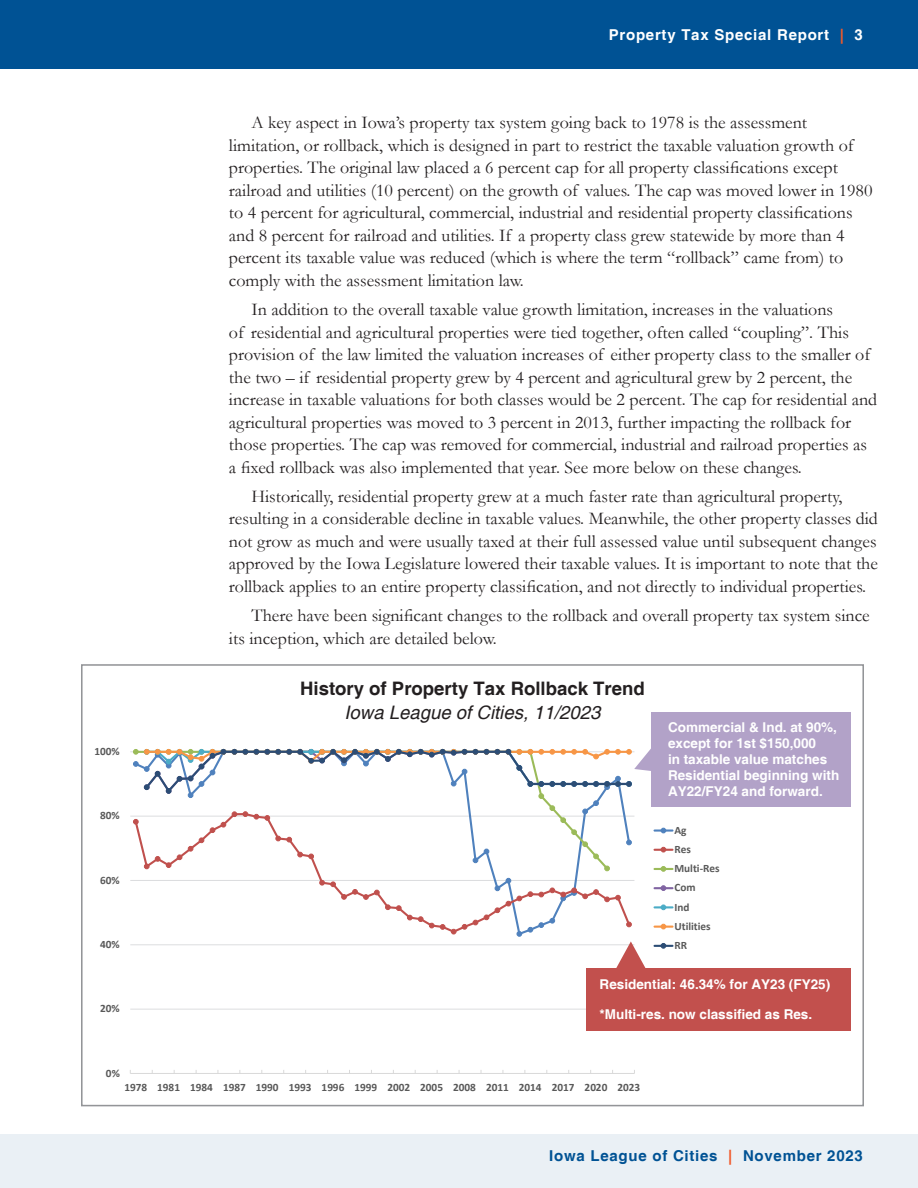
<style>
.page{position:relative;width:918px;height:1188px;background:#fff}
.page>*{position:absolute;margin:0;border:0;box-sizing:border-box;transform-origin:0 0}
.Body_Text{font:700 18.6px "Helvetica";color:#231f20}
.Body_Text-2{font:italic 18.6px "Helvetica";color:#231f20}
.Body_Text-3{font:18px/22.5px "Garamond";color:#231f20}
.t1{font:700 15px "Helvetica";letter-spacing:.05em;color:#005294}
.t2{font:700 15px "Helvetica";letter-spacing:.05em;color:#fff}
.Body_Text-4{font:700 13.5px/16.2px "Helvetica";color:#fff}
.t3{font:700 11.25px/19.2px "Calibri";letter-spacing:.005em;color:#595959}
.s1{color:#f1592a}
</style>
<div class="page">
<div style="left:0;top:0;width:918px;height:69px;background:#005294"></div>
<div style="left:0;top:1134px;width:918px;height:54px;background:#eaf0f5"></div>
<hr style="left:130px;top:1009px;width:504px;height:1px;background:#dcdddf">
<hr style="left:130px;top:944px;width:504px;height:1px;background:#dcdddf">
<hr style="left:130px;top:880px;width:504px;height:1px;background:#dcdddf">
<hr style="left:130px;top:816px;width:504px;height:1px;background:#dcdddf">
<hr style="left:130px;top:751px;width:504px;height:1px;background:#dcdddf">
<hr style="left:130px;top:1073px;width:504px;height:1px;background:#d9d9d9">
<svg style="left:517px;top:934px;width:5px;height:3px"></svg>
<svg style="left:133px;top:812px;width:499px;height:122px"></svg>
<svg style="left:319px;top:880px;width:104px;height:42px"></svg>
<svg style="left:429px;top:923px;width:5px;height:5px"></svg>
<svg style="left:440px;top:924px;width:5px;height:6px"></svg>
<svg style="left:451px;top:929px;width:5px;height:5px"></svg>
<svg style="left:462px;top:924px;width:5px;height:6px"></svg>
<svg style="left:473px;top:920px;width:5px;height:5px"></svg>
<svg style="left:484px;top:915px;width:5px;height:5px"></svg>
<svg style="left:495px;top:908px;width:5px;height:5px"></svg>
<svg style="left:506px;top:901px;width:5px;height:5px"></svg>
<svg style="left:517px;top:896px;width:5px;height:5px"></svg>
<svg style="left:528px;top:891px;width:5px;height:6px"></svg>
<svg style="left:539px;top:892px;width:5px;height:5px"></svg>
<svg style="left:550px;top:888px;width:5px;height:5px"></svg>
<svg style="left:561px;top:888px;width:60px;height:14px"></svg>
<svg style="left:626px;top:922px;width:6px;height:5px"></svg>
<svg style="left:134px;top:799px;width:476px;height:72px"></svg>
<svg style="left:550px;top:805px;width:5px;height:6px"></svg>
<svg style="left:561px;top:817px;width:5px;height:6px"></svg>
<svg style="left:571px;top:830px;width:6px;height:5px"></svg>
<svg style="left:582px;top:842px;width:6px;height:5px"></svg>
<svg style="left:593px;top:854px;width:6px;height:5px"></svg>
<svg style="left:604px;top:866px;width:6px;height:5px"></svg>
<svg style="left:133px;top:749px;width:490px;height:50px"></svg>
<hr style="left:655px;top:829px;width:18px;height:3px;background:#4f81bd">
<svg style="left:655px;top:847px;width:18px;height:5px"></svg>
<svg style="left:655px;top:866px;width:18px;height:6px"></svg>
<svg style="left:655px;top:885px;width:18px;height:6px"></svg>
<svg style="left:655px;top:905px;width:18px;height:5px"></svg>
<svg style="left:655px;top:924px;width:18px;height:5px"></svg>
<svg style="left:655px;top:943px;width:18px;height:6px"></svg>
<div style="left:652px;top:712px;width:199px;height:95px;background:#b2a2c8"></div>
<div style="left:586px;top:968px;width:265px;height:63px;background:#c2504d"></div>
<svg style="left:614px;top:941px;width:32px;height:27px"></svg>
<svg style="left:571px;top:746px;width:81px;height:44px"></svg>
<div style="left:81px;top:664px;width:783px;height:442px;border:2px solid #939598"></div>
<p class="t2" style="left:609px;top:26px;width:256px">Property Tax Special Report <span class="s1">|</span> 3</p>
<p class="t3" style="left:95px;top:742px;width:27px">100%</p>
<p class="t3" style="left:100px;top:806px;width:21px">80%</p>
<p class="t3" style="left:100px;top:870px;width:21px">60%</p>
<p class="t3" style="left:100px;top:935px;width:21px">40%</p>
<p class="t3" style="left:100px;top:999px;width:21px">20%</p>
<p class="t3" style="left:106px;top:1063px;width:15px">0%</p>
<p class="Body_Text-3" style="left:229px;top:111px;width:645px;text-indent:22px">A key aspect in Iowa’s property tax system going back to 1978 is the assessment limitation, or rollback, which is designed in part to restrict the taxable valuation growth of properties. The original law placed a 6 percent cap for all property classifications except railroad and utilities (10 percent) on the growth of values. The cap was moved lower in 1980 to 4 percent for agricultural, commercial, industrial and residential property classifications and 8 percent for railroad and utilities. If a property class grew statewide by more than 4 percent its taxable value was reduced (which is where the term “rollback” came from) to comply with the assessment limitation law.</p>
<p class="Body_Text-3" style="left:229px;top:298px;width:650px;text-indent:22px">In addition to the overall taxable value growth limitation, increases in the valuations<br>of residential and agricultural properties were tied together, often called “coupling”. This provision of the law limited the valuation increases of either property class to the smaller of the two – if residential property grew by 4 percent and agricultural grew by 2 percent, the increase in taxable valuations for both classes would be 2 percent. The cap for residential and agricultural properties was moved to 3 percent in 2013, further impacting the rollback for those properties. The cap was removed for commercial, industrial and railroad properties as a fixed rollback was also implemented that year. See more below on these changes.</p>
<p class="Body_Text-3" style="left:229px;top:485px;width:651px;text-indent:22px">Historically, residential property grew at a much faster rate than agricultural property, resulting in a considerable decline in taxable values. Meanwhile, the other property classes did not grow as much and were usually taxed at their full assessed value until subsequent changes approved by the Iowa Legislature lowered their taxable values. It is important to note that the rollback applies to an entire property classification, and not directly to individual properties.</p>
<p class="Body_Text-3" style="left:229px;top:604px;width:642px;text-indent:22px">There have been significant changes to the rollback and overall property tax system since its inception, which are detailed below.</p>
<p class="Body_Text" style="left:300px;top:677px;width:346px">History of Property Tax Rollback Trend</p>
<p class="Body_Text-2" style="left:344px;top:702px;width:258px">Iowa League of Cities, 11/2023</p>
<p class="Body_Text-4" style="left:668px;top:719px;width:173px">Commercial &amp; Ind. at 90%, except for 1st $150,000<br>in taxable value matches<br>Residential beginning with<br>AY22/FY24 and forward.</p>
<p class="t3" style="left:674px;top:820px;width:47px">Ag<br>Res<br>Multi-Res<br>Com<br>Ind<br>Utilities<br>RR</p>
<p class="Body_Text-4" style="left:600px;top:977px;width:232px">Residential: 46.34% for AY23 (FY25)</p>
<p class="Body_Text-4" style="left:600px;top:1007px;width:214px">*Multi-res. now classified as Res.</p>
<p class="t3" style="left:124px;top:1078px;width:517px">1978 1981 1984 1987 1990 1993 1996 1999 2002 2005 2008 2011 2014 2017 2020 2023</p>
<p class="t1" style="left:549px;top:1147px;width:315px">Iowa League of Cities <span class="s1">|</span> November 2023</p>
</div>
